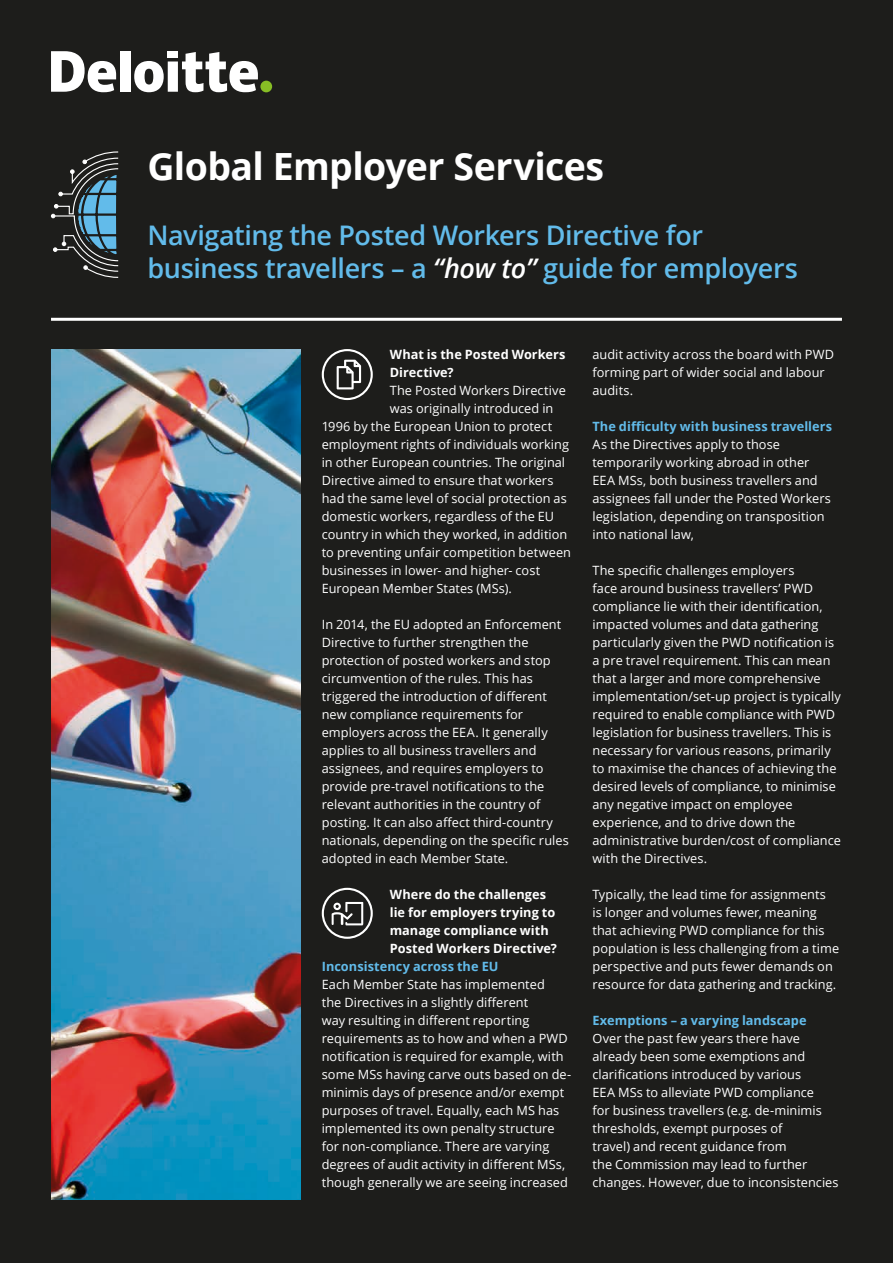
<style>
.page{position:relative;width:893px;height:1263px;background:#1d1d1b}
.page>*{position:absolute;margin:0;border:0;box-sizing:border-box;transform-origin:0 0}
.Cover_headline_bold{font:700 37.5px "Open Sans";letter-spacing:-.015em;color:#fff}
.Cover_subheading_lig{font:600 27px "Open Sans";letter-spacing:-.015em;color:#62bbea}
.Body_copy__8_5_12pt{font:12.75px/18px "Open Sans";letter-spacing:.005em;color:#fff}
.Subhead__white_8_5_1{font:700 12.75px/18px "Open Sans";color:#fff}
.Subhead__white_8_5_1-2{font:700 12.75px "Open Sans";letter-spacing:.005em;color:#62bbea}
.s1{font-style:italic;color:#fff}
</style>
<div class="page">
<div style="left:260px;top:81px;width:12px;height:11px;background:#87bd25;border-radius:50%"></div>
<div style="left:120px;top:51px;width:10px;height:41px;background:#fff"></div>
<div style="left:168px;top:51px;width:10px;height:7px;background:#fff"></div>
<svg style="left:134px;top:52px;width:124px;height:40px"></svg>
<svg style="left:51px;top:51px;width:65px;height:41px"></svg>
<img style="left:51px;top:349px;width:249px;height:850px">
<svg style="left:51px;top:151px;width:68px;height:127px"></svg>
<svg style="left:322px;top:349px;width:51px;height:51px"></svg>
<svg style="left:322px;top:888px;width:51px;height:51px"></svg>
<hr style="left:51px;top:318px;width:791px;height:3px;background:#fff">
<p class="Cover_headline_bold" style="left:147px;top:140px;width:458px">Global Employer Services</p>
<p class="Cover_subheading_lig" style="left:147px;top:217px;width:557px">Navigating the Posted Workers Directive for</p>
<p class="Cover_subheading_lig" style="left:147px;top:250px;width:652px">business travellers – a <span class="s1">“how to”</span> guide for employers</p>
<p class="Subhead__white_8_5_1" style="left:390px;top:345px;width:177px">What is the Posted Workers<br>Directive?</p>
<p class="Body_copy__8_5_12pt" style="left:390px;top:381px;width:178px">The Posted Workers Directive</p>
<p class="Body_copy__8_5_12pt" style="left:390px;top:399px;width:165px">was originally introduced in</p>
<p class="Body_copy__8_5_12pt" style="left:322px;top:417px;width:232px">1996 by the European Union to protect</p>
<p class="Body_copy__8_5_12pt" style="left:322px;top:435px;width:249px">employment rights of individuals working</p>
<p class="Body_copy__8_5_12pt" style="left:322px;top:453px;width:245px">in other European countries. The original</p>
<p class="Body_copy__8_5_12pt" style="left:322px;top:471px;width:233px">Directive aimed to ensure that workers</p>
<p class="Body_copy__8_5_12pt" style="left:322px;top:489px;width:247px">had the same level of social protection as</p>
<p class="Body_copy__8_5_12pt" style="left:322px;top:507px;width:234px">domestic workers, regardless of the EU</p>
<p class="Body_copy__8_5_12pt" style="left:322px;top:525px;width:247px">country in which they worked, in addition</p>
<p class="Body_copy__8_5_12pt" style="left:322px;top:543px;width:251px">to preventing unfair competition between</p>
<p class="Body_copy__8_5_12pt" style="left:322px;top:561px;width:220px">businesses in lower- and higher- cost</p>
<p class="Body_copy__8_5_12pt" style="left:322px;top:579px;width:192px">European Member States (MSs).</p>
<p class="Body_copy__8_5_12pt" style="left:322px;top:615px;width:249px">In 2014, the EU adopted an Enforcement Directive to further strengthen the protection of posted workers and stop circumvention of the rules. This has triggered the introduction of different new compliance requirements for employers across the EEA. It generally applies to all business travellers and assignees, and requires employers to provide pre-travel notifications to the relevant authorities in the country of posting. It can also affect third-country nationals, depending on the specific rules adopted in each Member State.</p>
<p class="Subhead__white_8_5_1" style="left:390px;top:885px;width:169px">Where do the challenges lie for employers trying to manage compliance with<br>Posted Workers Directive?</p>
<p class="Subhead__white_8_5_1-2" style="left:322px;top:957px;width:178px">Inconsistency across the EU</p>
<p class="Body_copy__8_5_12pt" style="left:322px;top:975px;width:251px">Each Member State has implemented<br>the Directives in a slightly different<br>way resulting in different reporting requirements as to how and when a PWD notification is required for example, with some MSs having carve outs based on de&shy;minimis days of presence and/or exempt purposes of travel. Equally, each MS has implemented its own penalty structure for non-compliance. There are varying degrees of audit activity in different MSs, though generally we are seeing increased</p>
<p class="Body_copy__8_5_12pt" style="left:592px;top:345px;width:243px">audit activity across the board with PWD forming part of wider social and labour audits.</p>
<p class="Subhead__white_8_5_1-2" style="left:592px;top:417px;width:241px">The difficulty with business travellers</p>
<p class="Body_copy__8_5_12pt" style="left:592px;top:435px;width:240px">As the Directives apply to those temporarily working abroad in other EEA MSs, both business travellers and assignees fall under the Posted Workers legislation, depending on transposition into national law,</p>
<p class="Body_copy__8_5_12pt" style="left:592px;top:561px;width:250px">The specific challenges employers<br>face around business travellers’ PWD compliance lie with their identification, impacted volumes and data gathering particularly given the PWD notification is a pre travel requirement. This can mean that a larger and more comprehensive implementation/set-up project is typically required to enable compliance with PWD legislation for business travellers. This is necessary for various reasons, primarily to maximise the chances of achieving the desired levels of compliance, to minimise any negative impact on employee experience, and to drive down the administrative burden/cost of compliance with the Directives.</p>
<p class="Body_copy__8_5_12pt" style="left:592px;top:885px;width:248px">Typically, the lead time for assignments<br>is longer and volumes fewer, meaning that achieving PWD compliance for this population is less challenging from a time perspective and puts fewer demands on resource for data gathering and tracking.</p>
<p class="Subhead__white_8_5_1-2" style="left:592px;top:1011px;width:216px">Exemptions – a varying landscape</p>
<p class="Body_copy__8_5_12pt" style="left:592px;top:1029px;width:248px">Over the past few years there have already been some exemptions and clarifications introduced by various<br>EEA MSs to alleviate PWD compliance<br>for business travellers (e.g. de-minimis thresholds, exempt purposes of<br>travel) and recent guidance from<br>the Commission may lead to further changes. However, due to inconsistencies</p>
</div>
